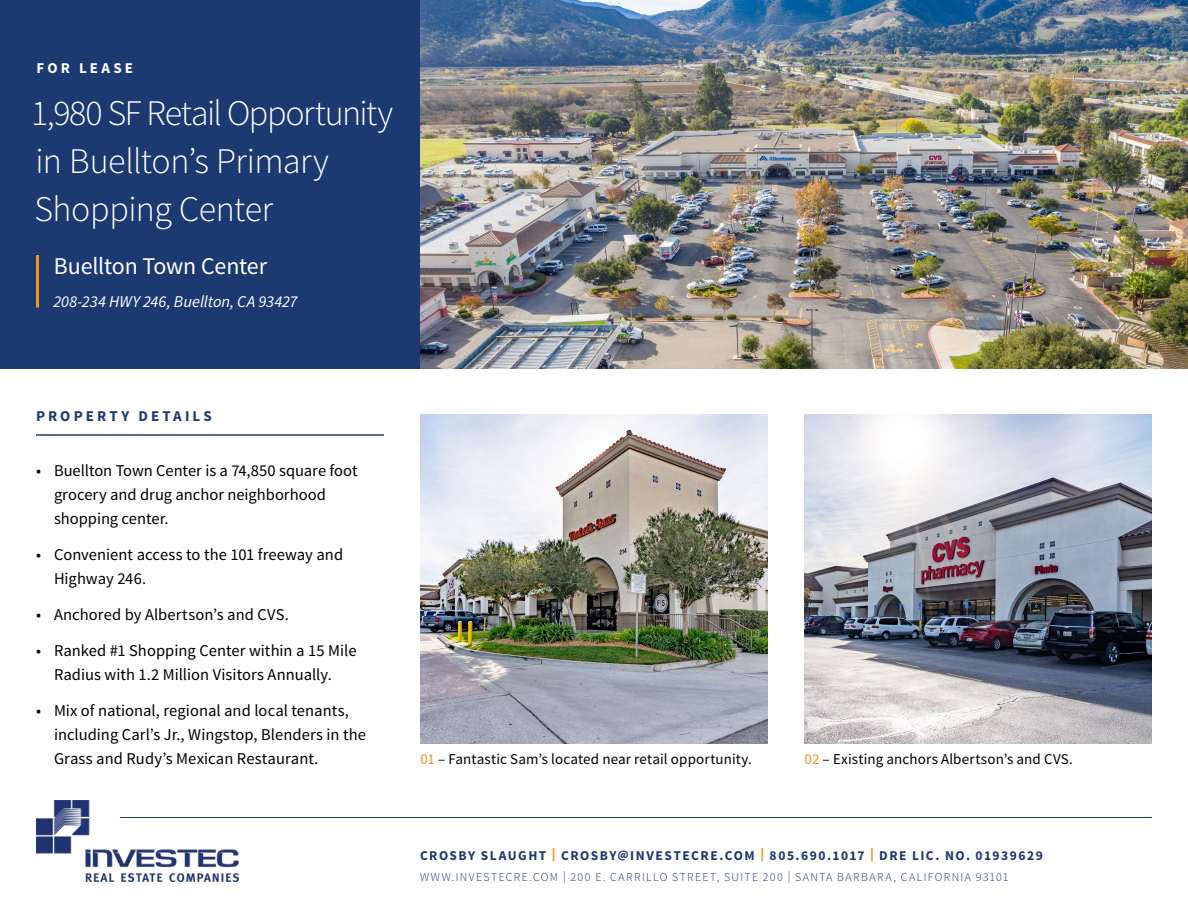
<style>
.page{position:relative;width:1188px;height:918px;background:#fff}
.page>*{position:absolute;margin:0;border:0;box-sizing:border-box;transform-origin:0 0}
.t1{font:300 36px/48px "Source Sans Pro";letter-spacing:-.02em;color:#fff}
.t2{font:24px "Source Sans Pro";letter-spacing:-.01em;color:#fff}
.t3{font:16.5px/24px "Source Sans Pro";color:#000}
.t4{font:italic 16.5px "Source Sans Pro";color:#fff}
.t5{font:15px "Source Sans Pro";letter-spacing:.01em;color:#000}
.t6{font:700 15px "Source Sans Pro";letter-spacing:.21em;color:#1d3972}
.t7{font:700 15px "Source Sans Pro";letter-spacing:.21em;color:#fff}
.t8{font:700 13.5px "Source Sans Pro";letter-spacing:.11em;color:#1d3972}
.t9{font:300 12px "Source Sans Pro";letter-spacing:.11em;color:#1d3972}
.s1{color:#f7941e}
.s2{font-weight:900;color:#f7941e}
</style>
<div class="page">
<img style="left:420px;top:0;width:768px;height:369px">
<hr style="left:36px;top:434px;width:348px;height:2px;background:#1d3972">
<img style="left:420px;top:414px;width:348px;height:330px">
<img style="left:804px;top:414px;width:348px;height:330px">
<img style="left:36px;top:800px;width:203px;height:82px">
<hr style="left:120px;top:817px;width:1032px;height:1px;background:#1d3972">
<div style="left:0;top:0;width:420px;height:369px;background:#1d3972"></div>
<hr style="left:36px;top:255px;width:3px;height:53px;background:#f7941e">
<p class="t7" style="left:37px;top:58px;width:98px">FOR LEASE</p>
<h1 class="t1" style="left:31px;top:90px;width:363px">1,980 SF Retail Opportunity in Buellton’s Primary<br>Shopping Center</h1>
<h2 class="t2" style="left:54px;top:251px;width:215px">Buellton Town Center</h2>
<p class="t4" style="left:53px;top:291px;width:246px">208-234 HWY 246, Buellton, CA 93427</p>
<p class="t6" style="left:36px;top:406px;width:177px">PROPERTY DETAILS</p>
<p class="t3" style="left:54px;top:459px;width:305px;text-indent:-18px">• Buellton Town Center is a 74,850 square foot grocery and drug anchor neighborhood shopping center.</p>
<p class="t3" style="left:54px;top:543px;width:291px;text-indent:-18px">• Convenient access to the 101 freeway and<br>Highway 246.</p>
<p class="t3" style="left:36px;top:603px;width:254px">• Anchored by Albertson’s and CVS.</p>
<p class="t3" style="left:36px;top:639px;width:322px;text-align:center">• Ranked #1 Shopping Center within a 15 Mile<br>Radius with 1.2 Million Visitors Annually.</p>
<p class="t3" style="left:54px;top:699px;width:314px;text-indent:-18px">• Mix of national, regional and local tenants, including Carl’s Jr., Wingstop, Blenders in the<br>Grass and Rudy’s Mexican Restaurant.</p>
<p class="t5" style="left:421px;top:750px;width:333px"><span class="s1">01</span> – Fantastic Sam’s located near retail opportunity.</p>
<p class="t5" style="left:805px;top:750px;width:270px"><span class="s1">02</span> – Existing anchors Albertson’s and CVS.</p>
<p class="t8" style="left:420px;top:847px;width:624px">CROSBY SLAUGHT <span class="s2">|</span> CROSBY@INVESTECRE.COM <span class="s2">|</span> 805.690.1017 <span class="s2">|</span> DRE LIC. NO. 01939629</p>
<p class="t9" style="left:420px;top:869px;width:590px">WWW.INVESTECRE.COM | 200 E. CARRILLO STREET, SUITE 200 | SANTA BARBARA, CALIFORNIA 93101</p>
</div>
